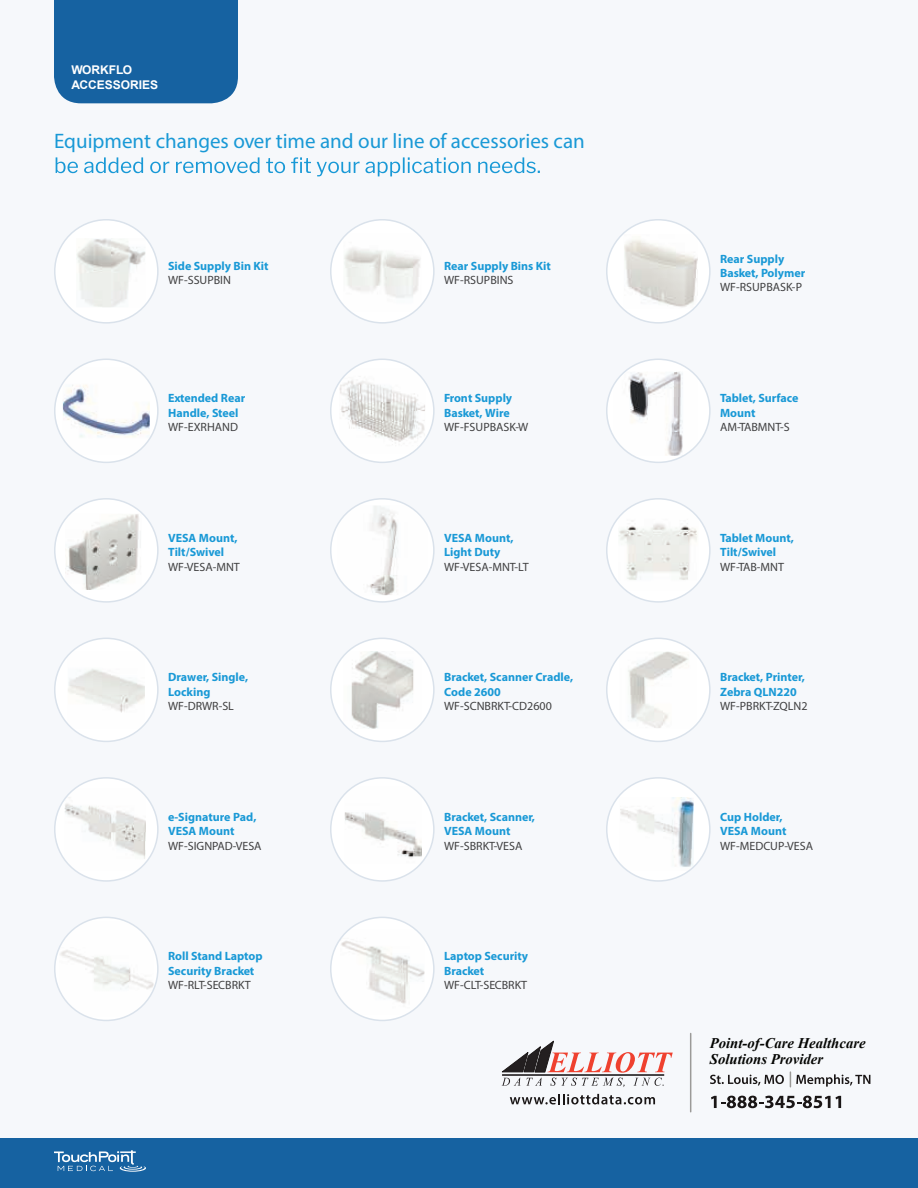
<style>
.page{position:relative;width:918px;height:1188px;background:#fff}
.page>*{position:absolute;margin:0;border:0;box-sizing:border-box;transform-origin:0 0}
.t1{font:21px "Myriad Pro";color:#1999d6}
.t2{font:italic 700 14.7px/16px "Times New Roman";color:#040503}
.t3{font:700 12px/14.4px "Myriad Pro";color:#1999d6}
.t4{font:12px "Myriad Pro";color:#404041}
.t5{font:700 12px/14.4px "Arial";color:#fff}
</style>
<div class="page">
<div style="left:0;top:0;width:917px;height:1188px;background:#f6f8fb"></div>
<div style="left:0;top:1138px;width:917px;height:50px;background:#1662a1"></div>
<svg style="left:54px;top:1150px;width:92px;height:22px"></svg>
<div style="left:54px;top:0;width:184px;height:103px;background:#1662a1"></div>
<div style="left:55px;top:220px;width:103px;height:103px;background:#fff;border-radius:50%"></div>
<img style="left:77px;top:238px;width:68px;height:69px">
<div style="left:54px;top:219px;width:105px;height:105px;border:2px solid #dae2eb;border-radius:50%"></div>
<div style="left:55px;top:499px;width:103px;height:103px;background:#fff;border-radius:50%"></div>
<img style="left:65px;top:514px;width:76px;height:76px">
<div style="left:54px;top:498px;width:105px;height:105px;border:2px solid #dae2eb;border-radius:50%"></div>
<div style="left:331px;top:499px;width:103px;height:103px;background:#fff;border-radius:50%"></div>
<img style="left:337px;top:505px;width:90px;height:90px">
<div style="left:330px;top:498px;width:105px;height:105px;border:2px solid #dae2eb;border-radius:50%"></div>
<div style="left:607px;top:499px;width:103px;height:103px;background:#fff;border-radius:50%"></div>
<img style="left:618px;top:510px;width:80px;height:80px">
<div style="left:606px;top:498px;width:105px;height:105px;border:2px solid #dae2eb;border-radius:50%"></div>
<div style="left:55px;top:778px;width:103px;height:103px;background:#fff;border-radius:50%"></div>
<img style="left:65px;top:789px;width:81px;height:81px">
<div style="left:54px;top:777px;width:105px;height:105px;border:2px solid #dae2eb;border-radius:50%"></div>
<div style="left:331px;top:778px;width:103px;height:103px;background:#fff;border-radius:50%"></div>
<img style="left:345px;top:786px;width:77px;height:78px">
<div style="left:330px;top:777px;width:105px;height:105px;border:2px solid #dae2eb;border-radius:50%"></div>
<div style="left:607px;top:778px;width:103px;height:103px;background:#fff;border-radius:50%"></div>
<img style="left:620px;top:797px;width:74px;height:74px">
<div style="left:606px;top:777px;width:105px;height:105px;border:2px solid #dae2eb;border-radius:50%"></div>
<div style="left:55px;top:359px;width:103px;height:103px;background:#fff;border-radius:50%"></div>
<img style="left:63px;top:367px;width:87px;height:87px">
<div style="left:54px;top:359px;width:105px;height:104px;border:2px solid #dae2eb;border-radius:50%"></div>
<div style="left:55px;top:638px;width:103px;height:103px;background:#fff;border-radius:50%"></div>
<img style="left:68px;top:651px;width:77px;height:77px">
<div style="left:54px;top:638px;width:105px;height:104px;border:2px solid #dae2eb;border-radius:50%"></div>
<div style="left:331px;top:638px;width:103px;height:103px;background:#fff;border-radius:50%"></div>
<img style="left:343px;top:651px;width:78px;height:78px">
<div style="left:330px;top:638px;width:105px;height:104px;border:2px solid #dae2eb;border-radius:50%"></div>
<div style="left:607px;top:638px;width:103px;height:103px;background:#fff;border-radius:50%"></div>
<img style="left:620px;top:652px;width:77px;height:76px">
<div style="left:606px;top:638px;width:105px;height:104px;border:2px solid #dae2eb;border-radius:50%"></div>
<img style="left:59px;top:921px;width:94px;height:96px">
<div style="left:54px;top:917px;width:105px;height:104px;border:2px solid #dae2eb;border-radius:50%"></div>
<div style="left:331px;top:917px;width:103px;height:103px;background:#fff;border-radius:50%"></div>
<img style="left:340px;top:930px;width:84px;height:84px">
<div style="left:330px;top:917px;width:105px;height:104px;border:2px solid #dae2eb;border-radius:50%"></div>
<div style="left:331px;top:220px;width:103px;height:103px;background:#fff;border-radius:50%"></div>
<img style="left:343px;top:234px;width:78px;height:78px">
<div style="left:330px;top:219px;width:105px;height:105px;border:2px solid #dae2eb;border-radius:50%"></div>
<div style="left:331px;top:359px;width:103px;height:103px;background:#fff;border-radius:50%"></div>
<img style="left:339px;top:368px;width:86px;height:86px">
<div style="left:330px;top:359px;width:105px;height:104px;border:2px solid #dae2eb;border-radius:50%"></div>
<div style="left:607px;top:220px;width:103px;height:103px;background:#fff;border-radius:50%"></div>
<img style="left:624px;top:234px;width:74px;height:74px">
<div style="left:606px;top:219px;width:105px;height:105px;border:2px solid #dae2eb;border-radius:50%"></div>
<div style="left:607px;top:359px;width:103px;height:103px;background:#fff;border-radius:50%"></div>
<img style="left:613px;top:372px;width:84px;height:84px">
<div style="left:606px;top:359px;width:105px;height:104px;border:2px solid #dae2eb;border-radius:50%"></div>
<svg style="left:56px;top:157px;width:484px;height:19px"></svg>
<svg style="left:501px;top:1040px;width:172px;height:47px"></svg>
<hr style="left:502px;top:1074px;width:162px;height:2px;background:#231f20">
<svg style="left:710px;top:1075px;width:74px;height:11px"></svg>
<svg style="left:711px;top:1096px;width:130px;height:12px"></svg>
<svg style="left:790px;top:1072px;width:80px;height:15px"></svg>
<svg style="left:510px;top:1094px;width:145px;height:10px"></svg>
<hr style="left:690px;top:1033px;width:1px;height:79px;background:#9b9a98">
<p class="t5" style="left:71px;top:63px;width:88px">WORKFLO<br>ACCESSORIES</p>
<h1 class="t1" style="left:54px;top:133px;width:532px">Equipment changes over time and our line of accessories can</h1>
<p class="t3" style="left:168px;top:260px;width:102px">Side Supply Bin Kit</p>
<p class="t4" style="left:168px;top:276px;width:64px">WF-SSUPBIN</p>
<p class="t3" style="left:444px;top:260px;width:108px">Rear Supply Bins Kit</p>
<p class="t4" style="left:444px;top:276px;width:71px">WF-RSUPBINS</p>
<p class="t3" style="left:168px;top:392px;width:79px">Extended Rear<br>Handle, Steel</p>
<p class="t4" style="left:168px;top:422px;width:71px">WF-EXRHAND</p>
<p class="t3" style="left:444px;top:392px;width:70px">Front Supply<br>Basket, Wire</p>
<p class="t4" style="left:444px;top:422px;width:86px">WF-FSUPBASK-W</p>
<p class="t3" style="left:168px;top:532px;width:71px">VESA Mount,<br>Tilt/Swivel</p>
<p class="t4" style="left:168px;top:562px;width:73px">WF-VESA-MNT</p>
<p class="t3" style="left:444px;top:532px;width:71px">VESA Mount,<br>Light Duty</p>
<p class="t4" style="left:444px;top:562px;width:86px">WF-VESA-MNT-LT</p>
<p class="t3" style="left:168px;top:671px;width:82px">Drawer, Single,<br>Locking</p>
<p class="t4" style="left:168px;top:701px;width:67px">WF-DRWR-SL</p>
<p class="t3" style="left:444px;top:671px;width:131px">Bracket, Scanner Cradle,<br>Code 2600</p>
<p class="t4" style="left:444px;top:701px;width:109px">WF-SCNBRKT-CD2600</p>
<p class="t3" style="left:168px;top:811px;width:90px">e-Signature Pad,<br>VESA Mount</p>
<p class="t4" style="left:168px;top:841px;width:95px">WF-SIGNPAD-VESA</p>
<p class="t3" style="left:444px;top:811px;width:92px">Bracket, Scanner,<br>VESA Mount</p>
<p class="t4" style="left:444px;top:841px;width:80px">WF-SBRKT-VESA</p>
<p class="t3" style="left:168px;top:950px;width:96px">Roll Stand Laptop<br>Security Bracket</p>
<p class="t4" style="left:168px;top:980px;width:84px">WF-RLT-SECBRKT</p>
<p class="t3" style="left:444px;top:950px;width:86px">Laptop Security<br>Bracket</p>
<p class="t4" style="left:444px;top:980px;width:85px">WF-CLT-SECBRKT</p>
<p class="t3" style="left:720px;top:252px;width:87px">Rear Supply<br>Basket, Polymer</p>
<p class="t4" style="left:720px;top:283px;width:83px">WF-RSUPBASK-P</p>
<p class="t3" style="left:720px;top:392px;width:80px">Tablet, Surface<br>Mount</p>
<p class="t4" style="left:720px;top:422px;width:71px">AM-TABMNT-S</p>
<p class="t3" style="left:720px;top:532px;width:75px">Tablet Mount,<br>Tilt/Swivel</p>
<p class="t4" style="left:720px;top:562px;width:65px">WF-TAB-MNT</p>
<p class="t3" style="left:720px;top:671px;width:86px">Bracket, Printer,<br>Zebra QLN220</p>
<p class="t4" style="left:720px;top:701px;width:89px">WF-PBRKT-ZQLN2</p>
<p class="t3" style="left:720px;top:811px;width:68px">Cup Holder,<br>VESA Mount</p>
<p class="t4" style="left:720px;top:841px;width:94px">WF-MEDCUP-VESA</p>
<p class="t2" style="left:710px;top:1037px;width:157px">Point-of-Care Healthcare<br>Solutions Provider</p>
</div>
